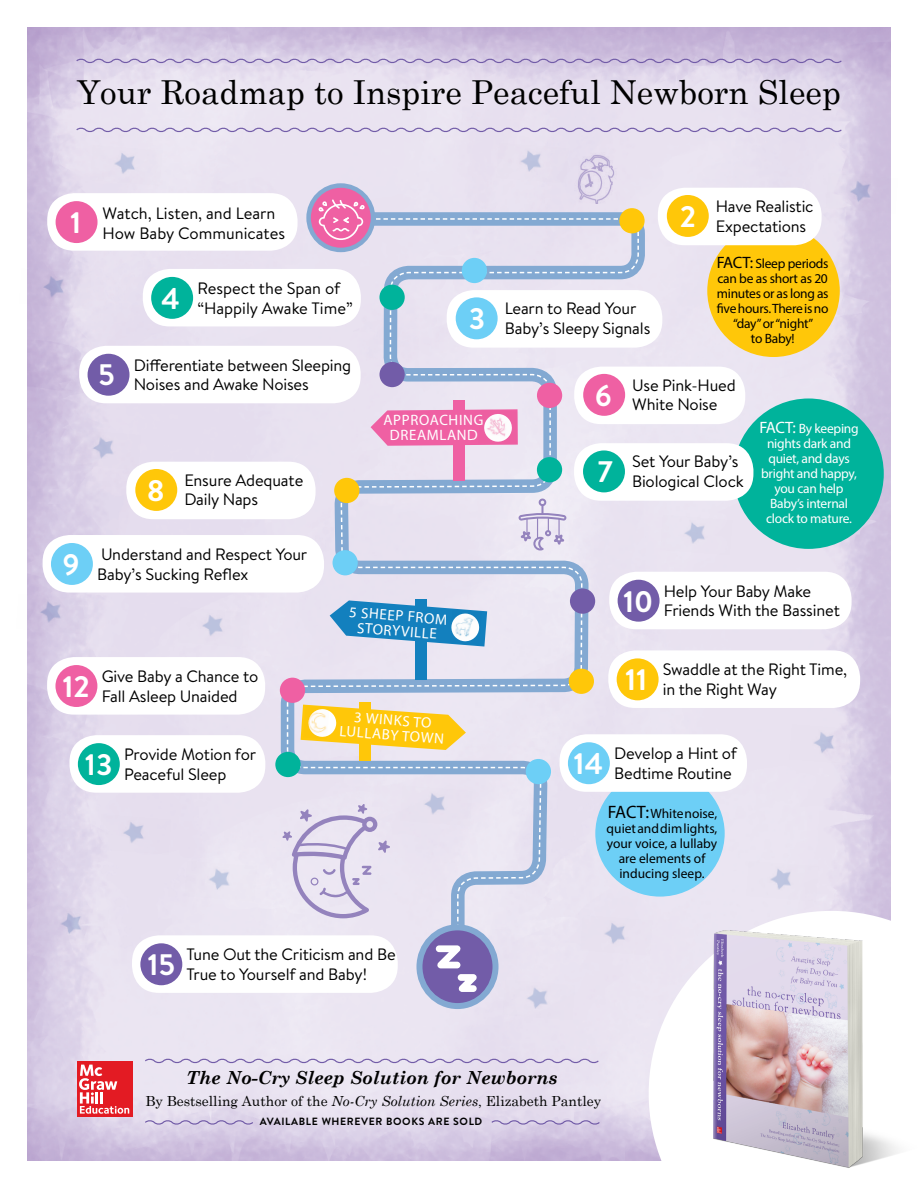
<style>
.page{position:relative;width:918px;height:1188px;background:#fff}
.page>*{position:absolute;margin:0;border:0;box-sizing:border-box;transform-origin:0 0}
.t1{font:33px "Century Schoolbook";color:#000}
.t2{font:700 29.7px "Brandon Text";color:#fff}
.t3{font:italic 700 18px "Century Schoolbook";color:#000}
.t4{font:16.5px/19.8px "Brandon Text";letter-spacing:-.01em;color:#000}
.t5{font:15px/15px "Myriad Pro";color:#fff;text-align:center}
.t6{font:13.95px "Century Schoolbook";color:#000}
.t7{font:13.5px/15px "Myriad Pro";letter-spacing:-.01em;color:#000;text-align:center}
.t8{font:13.5px/15px "Myriad Pro";letter-spacing:-.02em;color:#fff;text-align:center}
.t9{font:700 10.5px "Brandon Text";letter-spacing:.06em;color:#000}
.s1{font-size:16.5px}
.s2{font-size:18px}
.s3{font-style:italic}
</style>
<div class="page">
<img style="left:27px;top:27px;width:863px;height:1134px">
<svg style="left:274px;top:27px;width:378px;height:1134px"></svg>
<svg style="left:286px;top:217px;width:354px;height:757px"></svg>
<div style="left:733px;top:398px;width:151px;height:151px;background:#00b39b;border-radius:50%"></div>
<div style="left:77px;top:1061px;width:56px;height:56px;background:#e31b23"></div>
<svg style="left:79px;top:1065px;width:50px;height:49px"></svg>
<svg style="left:75px;top:126px;width:768px;height:8px"></svg>
<svg style="left:75px;top:57px;width:768px;height:8px"></svg>
<div style="left:79px;top:346px;width:282px;height:57px;background:#fff;border-radius:27px"></div>
<div style="left:88px;top:354px;width:42px;height:42px;background:#725ca8;border-radius:50%"></div>
<div style="left:47px;top:193px;width:251px;height:58px;background:#fff;border-radius:27px"></div>
<div style="left:56px;top:201px;width:42px;height:42px;background:#ef60a3;border-radius:50%"></div>
<div style="left:143px;top:269px;width:218px;height:57px;background:#fff;border-radius:27px"></div>
<div style="left:151px;top:277px;width:42px;height:42px;background:#00b39b;border-radius:50%"></div>
<div style="left:43px;top:535px;width:281px;height:58px;background:#fff;border-radius:27px"></div>
<div style="left:51px;top:543px;width:42px;height:42px;background:#6dcff6;border-radius:50%"></div>
<div style="left:47px;top:657px;width:218px;height:58px;background:#fff;border-radius:27px"></div>
<div style="left:55px;top:665px;width:42px;height:42px;background:#ef60a3;border-radius:50%"></div>
<div style="left:132px;top:935px;width:266px;height:58px;background:#fff;border-radius:27px"></div>
<div style="left:140px;top:943px;width:42px;height:42px;background:#725ca8;border-radius:50%"></div>
<div style="left:69px;top:735px;width:196px;height:58px;background:#fff;border-radius:27px"></div>
<div style="left:78px;top:743px;width:42px;height:42px;background:#00b39b;border-radius:50%"></div>
<div style="left:609px;top:572px;width:243px;height:57px;background:#fff;border-radius:27px"></div>
<div style="left:618px;top:580px;width:42px;height:42px;background:#725ca8;border-radius:50%"></div>
<div style="left:608px;top:650px;width:252px;height:58px;background:#fff;border-radius:27px"></div>
<div style="left:617px;top:658px;width:42px;height:42px;background:#ffc709;border-radius:50%"></div>
<div style="left:447px;top:290px;width:215px;height:58px;background:#fff;border-radius:27px"></div>
<div style="left:456px;top:297px;width:42px;height:42px;background:#6dcff6;border-radius:50%"></div>
<div style="left:126px;top:462px;width:190px;height:57px;background:#fff;border-radius:27px"></div>
<div style="left:135px;top:469px;width:42px;height:42px;background:#ffc709;border-radius:50%"></div>
<div style="left:574px;top:367px;width:171px;height:57px;background:#fff;border-radius:27px"></div>
<div style="left:583px;top:374px;width:42px;height:42px;background:#ef60a3;border-radius:50%"></div>
<svg style="left:309px;top:186px;width:64px;height:64px"></svg>
<div style="left:306px;top:183px;width:69px;height:69px;border:4px solid #83a9d2;border-radius:50%"></div>
<div style="left:619px;top:208px;width:26px;height:25px;background:#ffc709;border-radius:50%"></div>
<div style="left:462px;top:258px;width:25px;height:25px;background:#6dcff6;border-radius:50%"></div>
<div style="left:379px;top:285px;width:26px;height:25px;background:#00b39b;border-radius:50%"></div>
<div style="left:380px;top:362px;width:25px;height:25px;background:#725ca8;border-radius:50%"></div>
<div style="left:537px;top:383px;width:25px;height:25px;background:#ef60a3;border-radius:50%"></div>
<div style="left:537px;top:457px;width:25px;height:25px;background:#00b39b;border-radius:50%"></div>
<div style="left:570px;top:588px;width:25px;height:26px;background:#725ca8;border-radius:50%"></div>
<div style="left:569px;top:669px;width:25px;height:25px;background:#ffc709;border-radius:50%"></div>
<div style="left:334px;top:478px;width:25px;height:25px;background:#ffc709;border-radius:50%"></div>
<div style="left:333px;top:550px;width:25px;height:25px;background:#6dcff6;border-radius:50%"></div>
<div style="left:280px;top:678px;width:25px;height:25px;background:#ef60a3;border-radius:50%"></div>
<div style="left:275px;top:752px;width:26px;height:25px;background:#00b39b;border-radius:50%"></div>
<svg style="left:649px;top:911px;width:242px;height:250px;fill:#ebe5f2"></svg>
<img style="left:669px;top:918px;width:230px;height:250px">
<div style="left:574px;top:443px;width:179px;height:58px;background:#fff;border-radius:27px"></div>
<div style="left:583px;top:450px;width:42px;height:42px;background:#00b39b;border-radius:50%"></div>
<svg style="left:419px;top:927px;width:77px;height:79px"></svg>
<div style="left:416px;top:924px;width:83px;height:85px;border:6px solid #83a9d2;border-radius:50%"></div>
<svg style="left:144px;top:1057px;width:456px;height:8px"></svg>
<svg style="left:144px;top:1119px;width:110px;height:7px"></svg>
<svg style="left:490px;top:1119px;width:111px;height:7px"></svg>
<div style="left:707px;top:225px;width:133px;height:132px;background:#ffc709;border-radius:50%"></div>
<div style="left:595px;top:770px;width:130px;height:127px;background:#6dcff6;border-radius:50%"></div>
<div style="left:658px;top:188px;width:164px;height:57px;background:#fff;border-radius:27px"></div>
<div style="left:667px;top:195px;width:42px;height:42px;background:#ffc709;border-radius:50%"></div>
<img style="left:555px;top:153px;width:66px;height:51px">
<div style="left:560px;top:734px;width:187px;height:58px;background:#fff;border-radius:27px"></div>
<div style="left:568px;top:742px;width:42px;height:42px;background:#6dcff6;border-radius:50%"></div>
<div style="left:415px;top:600px;width:12px;height:80px;background:#1380be"></div>
<div style="left:453px;top:400px;width:12px;height:81px;background:#ef60a3"></div>
<svg style="left:330px;top:600px;width:157px;height:47px"></svg>
<img style="left:450px;top:610px;width:32px;height:35px">
<img style="left:69px;top:430px;width:72px;height:40px">
<img style="left:27px;top:594px;width:61px;height:40px">
<img style="left:826px;top:173px;width:65px;height:40px">
<img style="left:497px;top:143px;width:71px;height:40px">
<img style="left:90px;top:145px;width:72px;height:40px">
<img style="left:27px;top:269px;width:64px;height:40px">
<img style="left:790px;top:725px;width:71px;height:39px">
<img style="left:185px;top:861px;width:72px;height:40px">
<img style="left:746px;top:861px;width:72px;height:40px">
<img style="left:37px;top:905px;width:72px;height:40px">
<img style="left:99px;top:815px;width:72px;height:39px">
<img style="left:503px;top:980px;width:72px;height:40px">
<img style="left:660px;top:515px;width:72px;height:40px">
<img style="left:178px;top:607px;width:72px;height:40px">
<img style="left:581px;top:915px;width:71px;height:40px">
<svg style="left:282px;top:684px;width:277px;height:308px"></svg>
<svg style="left:371px;top:409px;width:107px;height:37px"></svg>
<img style="left:478px;top:409px;width:41px;height:37px">
<svg style="left:340px;top:471px;width:243px;height:113px"></svg>
<svg style="left:319px;top:199px;width:300px;height:41px"></svg>
<h1 class="t1" style="left:77px;top:65px;width:765px">Your Roadmap to Inspire Peaceful Newborn Sleep</h1>
<h2 class="t2" style="left:70px;top:202px;width:13px">1</h2>
<p class="t4" style="left:103px;top:203px;width:184px">Watch, Listen, and Learn<br>How Baby Communicates</p>
<h2 class="t2" style="left:98px;top:354px;width:18px">5</h2>
<h2 class="t2" style="left:161px;top:278px;width:20px">4</h2>
<p class="t4" style="left:197px;top:278px;width:157px">Respect the Span of “Happily Awake Time”</p>
<p class="t4" style="left:134px;top:354px;width:219px">Differentiate between Sleeping<br>Noises and Awake Noises</p>
<h2 class="t2" style="left:147px;top:470px;width:20px">8</h2>
<p class="t4" style="left:184px;top:469px;width:120px">Ensure Adequate<br>Daily Naps</p>
<h2 class="t2" style="left:469px;top:298px;width:18px">3</h2>
<p class="t4" style="left:505px;top:298px;width:147px">Learn to Read Your<br>Baby’s Sleepy Signals</p>
<h2 class="t2" style="left:680px;top:196px;width:18px">2</h2>
<p class="t4" style="left:716px;top:196px;width:99px">Have Realistic<br>Expectations</p>
<p class="t7" style="left:717px;top:256px;width:113px"><span class="s1">FACT:</span> Sleep periods can be as short as 20 minutes or as long as five hours. There is no “day” or “night”<br>to Baby!</p>
<p class="t5" style="left:383px;top:413px;width:101px;rotate:-1deg">APPROACHING<br>DREAMLAND</p>
<h2 class="t2" style="left:595px;top:375px;width:19px">6</h2>
<p class="t4" style="left:632px;top:374px;width:105px">Use Pink-Hued<br>White Noise</p>
<h2 class="t2" style="left:598px;top:452px;width:17px">7</h2>
<p class="t4" style="left:632px;top:451px;width:113px">Set Your Baby’s<br>Biological Clock</p>
<p class="t8" style="left:759px;top:421px;width:101px"><span class="s1">FACT:</span> By keeping nights dark and quiet, and days bright and happy, you can help<br>Baby’s internal clock to mature.</p>
<h2 class="t2" style="left:63px;top:544px;width:19px">9</h2>
<p class="t4" style="left:97px;top:544px;width:212px">Understand and Respect Your<br>Baby’s Sucking Reflex</p>
<h2 class="t2" style="left:63px;top:666px;width:29px">12</h2>
<p class="t4" style="left:102px;top:666px;width:158px">Give Baby a Chance to<br>Fall Asleep Unaided</p>
<h2 class="t2" style="left:85px;top:744px;width:29px">13</h2>
<p class="t4" style="left:124px;top:744px;width:134px">Provide Motion for<br>Peaceful Sleep</p>
<p class="t5" style="left:350px;top:604px;width:100px;rotate:5deg">5 SHEEP FROM<br>STORYVILLE</p>
<p class="t5" style="left:342px;top:708px;width:106px;rotate:5deg">3 WINKS TO<br>LULLABY TOWN</p>
<h2 class="t2" style="left:147px;top:944px;width:29px">15</h2>
<p class="t4" style="left:187px;top:944px;width:211px">Tune Out the Criticism and Be<br>True to Yourself and Baby!</p>
<h2 class="t2" style="left:623px;top:581px;width:32px">10</h2>
<p class="t4" style="left:664px;top:580px;width:178px">Help Your Baby Make<br>Friends With the Bassinet</p>
<h2 class="t2" style="left:625px;top:659px;width:24px">11</h2>
<p class="t4" style="left:663px;top:659px;width:186px">Swaddle at the Right Time, in the Right Way</p>
<h2 class="t2" style="left:574px;top:743px;width:31px">14</h2>
<p class="t4" style="left:614px;top:743px;width:124px">Develop a Hint of<br>Bedtime Routine</p>
<p class="t7" style="left:607px;top:806px;width:112px"><span class="s2">FACT:</span> White noise, quiet and dim lights, your voice, a lullaby are elements of inducing sleep.</p>
<p class="t3" style="left:186px;top:1063px;width:373px">The No-Cry Sleep Solution for Newborns</p>
<p class="t6" style="left:145px;top:1089px;width:457px">By Bestselling Author of the <span class="s3">No-Cry Solution Series</span>, Elizabeth Pantley</p>
<p class="t9" style="left:260px;top:1114px;width:224px">AVAILABLE WHEREVER BOOKS ARE SOLD</p>
</div>
